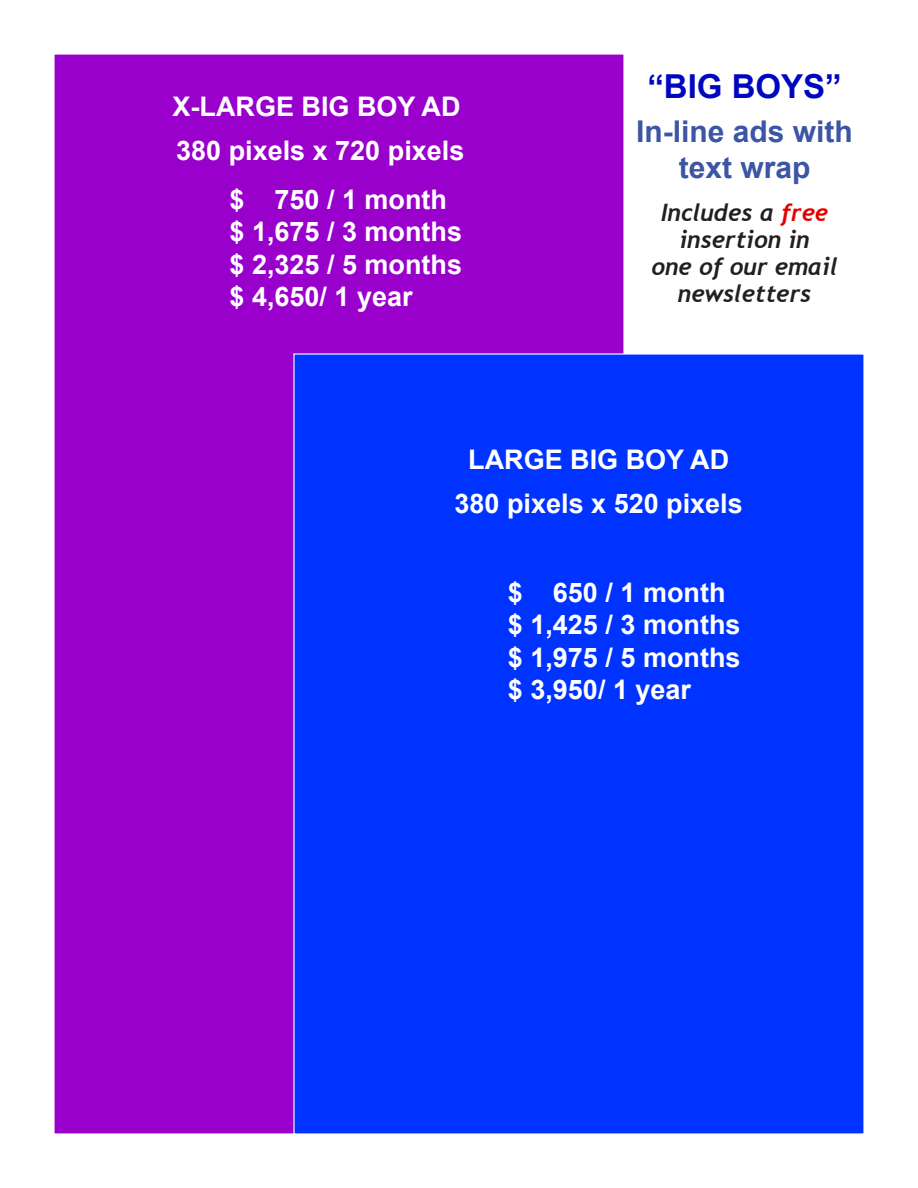
<style>
.page{position:relative;width:918px;height:1188px;background:#fff}
.page>*{position:absolute;margin:0;border:0;box-sizing:border-box;transform-origin:0 0}
.t1{font:700 33px "Arial";color:#0007bf}
.t2{font:700 30px/36px "Arial";color:#3c55a5;text-align:center}
.t3{font:700 27px/32.4px "Arial";color:#fff}
.t4{font:italic 700 24px/27px "Trebuchet";color:#231f20;text-align:center}
.s1{color:#e40000}
</style>
<div class="page">
<div style="left:55px;top:55px;width:568px;height:1078px;background:#90c"></div>
<div style="left:295px;top:355px;width:568px;height:778px;background:#03f"></div>
<p class="t3" style="left:173px;top:91px;width:289px">X-LARGE BIG BOY AD</p>
<p class="t3" style="left:176px;top:135px;width:290px">380 pixels x 720 pixels</p>
<p class="t3" style="left:230px;top:184px;width:234px">$ 750 / 1 month $ 1,675 / 3 months</p>
<p class="t3" style="left:230px;top:249px;width:234px">$ 2,325 / 5 months</p>
<p class="t3" style="left:230px;top:281px;width:185px">$ 4,650/ 1 year</p>
<p class="t1" style="left:647px;top:65px;width:196px">“BIG BOYS”</p>
<p class="t2" style="left:636px;top:114px;width:218px">In-line ads with text wrap</p>
<p class="t4" style="left:651px;top:199px;width:188px">Includes a <span class="s1">free </span>insertion in<br>one of our email newsletters</p>
<p class="t3" style="left:468px;top:444px;width:262px">LARGE BIG BOY AD</p>
<p class="t3" style="left:455px;top:488px;width:290px">380 pixels x 520 pixels</p>
<p class="t3" style="left:508px;top:577px;width:234px">$ 650 / 1 month $ 1,425 / 3 months</p>
<p class="t3" style="left:508px;top:642px;width:234px">$ 1,975 / 5 months</p>
<p class="t3" style="left:508px;top:674px;width:185px">$ 3,950/ 1 year</p>
</div>
